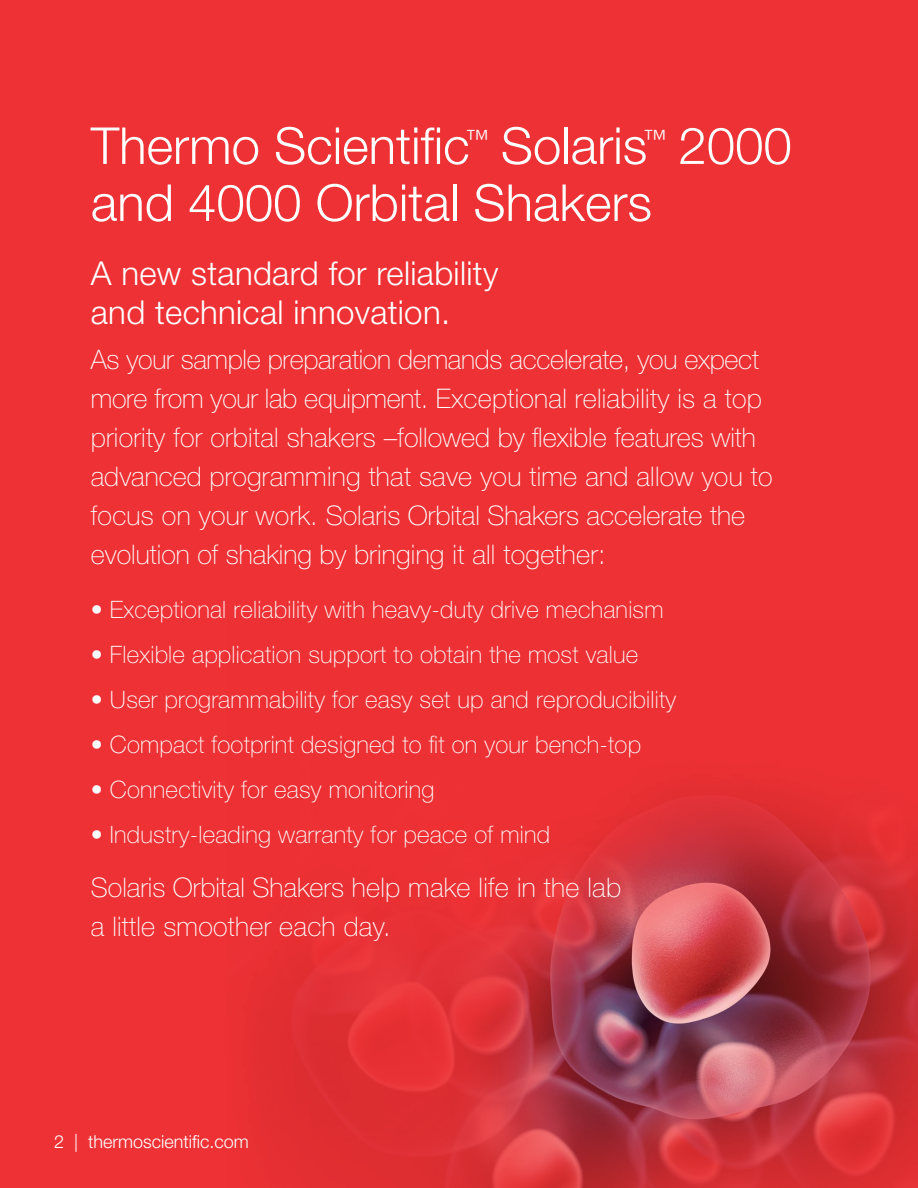
<style>
.page{position:relative;width:918px;height:1188px;background:#ee3134}
.page>*{position:absolute;margin:0;border:0;box-sizing:border-box;transform-origin:0 0}
.t1{font:300 51px/57px "Helvetica Neue LT Std";color:#fff}
.t2{font:300 33px/39.6px "Helvetica Neue LT Std";letter-spacing:.01em;color:#fff}
.t3{font:100 27px/39px "Helvetica Neue LT Std";color:#fff}
.t4{font:100 24px "Helvetica Neue LT Std";letter-spacing:.01em;color:#fff}
.t5{font:300 18px "Helvetica Neue LT Std";color:#fff}
</style>
<div class="page">
<img style="left:256px;top:788px;width:662px;height:400px">
<h1 class="t1" style="left:91px;top:116px;width:703px">Thermo Scientific<sup>™</sup> Solaris<sup>™</sup> 2000 and 4000 Orbital Shakers</h1>
<p class="t2" style="left:91px;top:252px;width:409px">A new standard for reliability and technical innovation.</p>
<p class="t3" style="left:91px;top:340px;width:683px">As your sample preparation demands accelerate, you expect more from your lab equipment. Exceptional reliability is a top priority for orbital shakers –followed by flexible features with advanced programming that save you time and allow you to focus on your work. Solaris Orbital Shakers accelerate the evolution of shaking by bringing it all together:</p>
<p class="t4" style="left:91px;top:596px;width:574px">• Exceptional reliability with heavy-duty drive mechanism</p>
<p class="t4" style="left:91px;top:641px;width:549px">• Flexible application support to obtain the most value</p>
<p class="t4" style="left:91px;top:686px;width:587px">• User programmability for easy set up and reproducibility</p>
<p class="t4" style="left:91px;top:731px;width:552px">• Compact footprint designed to fit on your bench-top</p>
<p class="t4" style="left:91px;top:776px;width:345px">• Connectivity for easy monitoring</p>
<p class="t4" style="left:91px;top:821px;width:461px">• Industry-leading warranty for peace of mind</p>
<p class="t3" style="left:91px;top:868px;width:532px">Solaris Orbital Shakers help make life in the lab a little smoother each day.</p>
<p class="t5" style="left:54px;top:1130px;width:196px">2 | thermoscientific.com</p>
</div>
